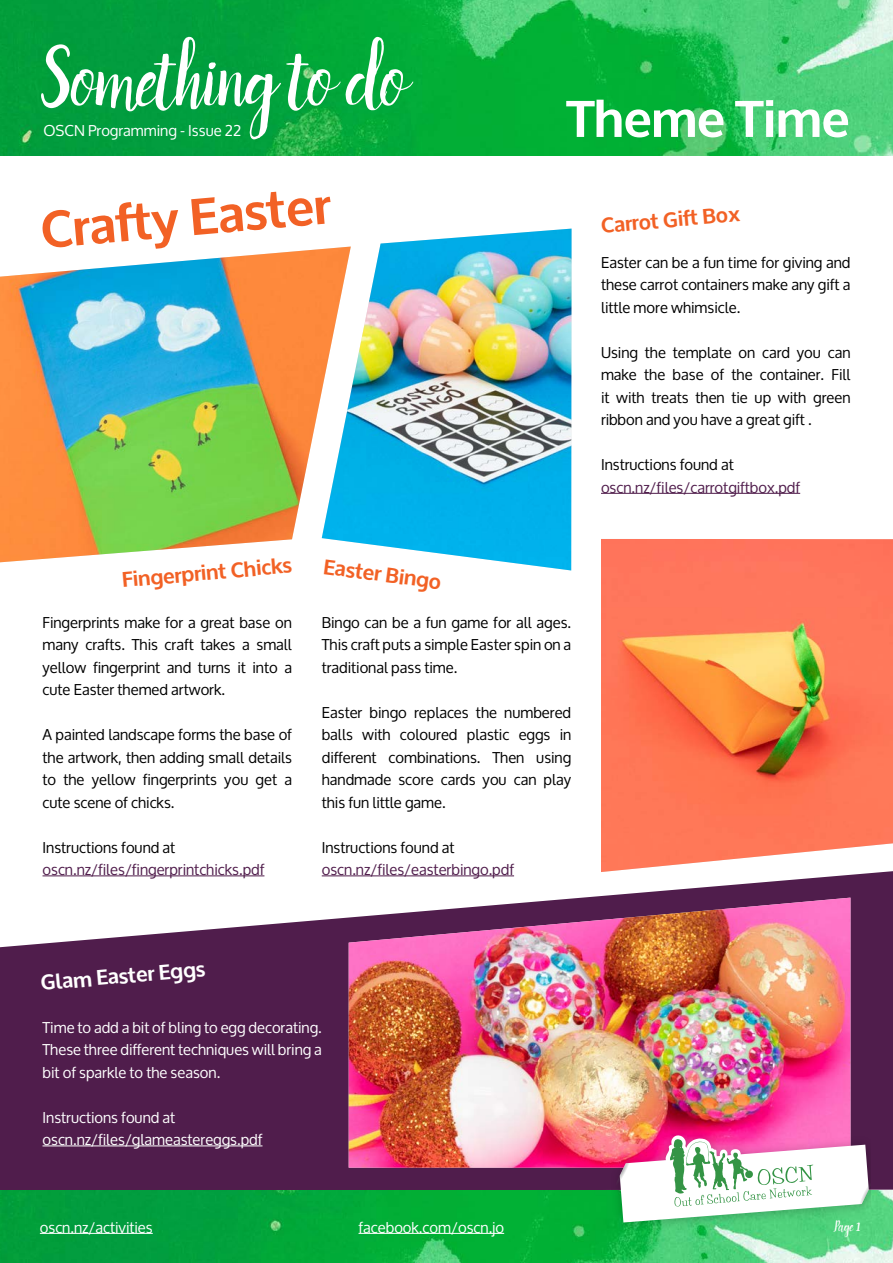
<style>
.page{position:relative;width:893px;height:1263px;background:#fff}
.page>*{position:absolute;margin:0;border:0;box-sizing:border-box;transform-origin:0 0}
.t1{font:82.2px "Rachelle";letter-spacing:-.02em;color:#fff}
.t2{font:700 51px "Oxygen";color:#f26125}
.t3{font:700 51px "Oxygen";color:#fff}
.t4{font:700 21px "Oxygen";color:#f26125}
.t5{font:700 21px "Oxygen";color:#fff}
.t6{font:15px/22.5px "Oxygen";color:#000;text-align:justify}
.t7{font:15px/22.5px "Oxygen";color:#fff;text-align:justify}
.t8{font:15px "Oxygen";color:#501d4c}
.t9{font:15px "Rachelle";color:#fff}
</style>
<div class="page">
<svg style="left:0;top:872px;width:893px;height:318px;fill:#501d4c"></svg>
<hr style="left:43px;top:875px;width:221px;height:1px;background:#501d4c">
<hr style="left:43px;top:1145px;width:219px;height:1px;background:#fff">
<hr style="left:322px;top:875px;width:192px;height:1px;background:#501d4c">
<hr style="left:601px;top:493px;width:199px;height:1px;background:#501d4c">
<img style="left:349px;top:898px;width:501px;height:270px">
<img style="left:0;top:249px;width:322px;height:313px">
<img style="left:601px;top:539px;width:292px;height:333px">
<img style="left:322px;top:229px;width:250px;height:341px">
<img style="left:0;top:1190px;width:893px;height:73px">
<hr style="left:40px;top:1233px;width:113px;height:1px;background:#fff">
<hr style="left:358px;top:1233px;width:146px;height:1px;background:#fff">
<img style="left:611px;top:1123px;width:260px;height:112px">
<svg style="left:615px;top:1135px;width:256px;height:87px"></svg>
<img style="left:0;top:0;width:893px;height:155px">
<p class="t1" style="left:40px;top:30px;width:368px">Something to do</p>
<p class="t7" style="left:43px;top:120px;width:199px">OSCN Programming - Issue 22</p>
<p class="t2" style="left:38px;top:199px;width:292px;rotate:-5deg">Crafty Easter</p>
<p class="t4" style="left:121px;top:567px;width:172px;rotate:-5deg">Fingerprint Chicks</p>
<p class="t4" style="left:326px;top:553px;width:120px;rotate:8deg">Easter Bingo</p>
<p class="t3" style="left:567px;top:87px;width:284px">Theme Time</p>
<p class="t4" style="left:600px;top:213px;width:141px;rotate:-5deg">Carrot Gift Box</p>
<p class="t6" style="left:601px;top:251px;width:251px">Easter can be a fun time for giving and these carrot containers make any gift a little more whimsicle.</p>
<p class="t6" style="left:601px;top:341px;width:251px">Using the template on card you can make the base of the container. Fill it with treats then tie up with green ribbon and you have a great gift .</p>
<p class="t6" style="left:601px;top:454px;width:134px">Instructions found at</p>
<p class="t8" style="left:601px;top:479px;width:201px">oscn.nz/files/carrotgiftbox.pdf</p>
<p class="t6" style="left:43px;top:611px;width:251px">Fingerprints make for a great base on many crafts. This craft takes a small yellow fingerprint and turns it into a cute Easter themed artwork.</p>
<p class="t6" style="left:43px;top:724px;width:251px">A painted landscape forms the base of the artwork, then adding small details to the yellow fingerprints you get a cute scene of chicks.</p>
<p class="t6" style="left:43px;top:836px;width:134px">Instructions found at</p>
<p class="t8" style="left:43px;top:861px;width:223px">oscn.nz/files/fingerprintchicks.pdf</p>
<p class="t6" style="left:322px;top:611px;width:251px">Bingo can be a fun game for all ages.<br>This craft puts a simple Easter spin on a traditional pass time.</p>
<p class="t6" style="left:322px;top:701px;width:251px">Easter bingo replaces the numbered balls with coloured plastic eggs in different combinations. Then using handmade score cards you can play this fun little game.</p>
<p class="t6" style="left:322px;top:836px;width:134px">Instructions found at</p>
<p class="t8" style="left:322px;top:861px;width:194px">oscn.nz/files/easterbingo.pdf</p>
<p class="t5" style="left:40px;top:970px;width:166px;rotate:-5deg">Glam Easter Eggs</p>
<p class="t7" style="left:43px;top:1016px;width:281px">Time to add a bit of bling to egg decorating.<br>These three different techniques will bring a bit of sparkle to the season.</p>
<p class="t7" style="left:43px;top:1106px;width:134px">Instructions found at</p>
<p class="t7" style="left:43px;top:1129px;width:221px">oscn.nz/files/glameastereggs.pdf</p>
<p class="t7" style="left:40px;top:1216px;width:114px">oscn.nz/activities</p>
<p class="t7" style="left:358px;top:1216px;width:147px">facebook.com/oscn.jo</p>
<p class="t9" style="left:834px;top:1217px;width:29px">Page 1</p>
</div>
